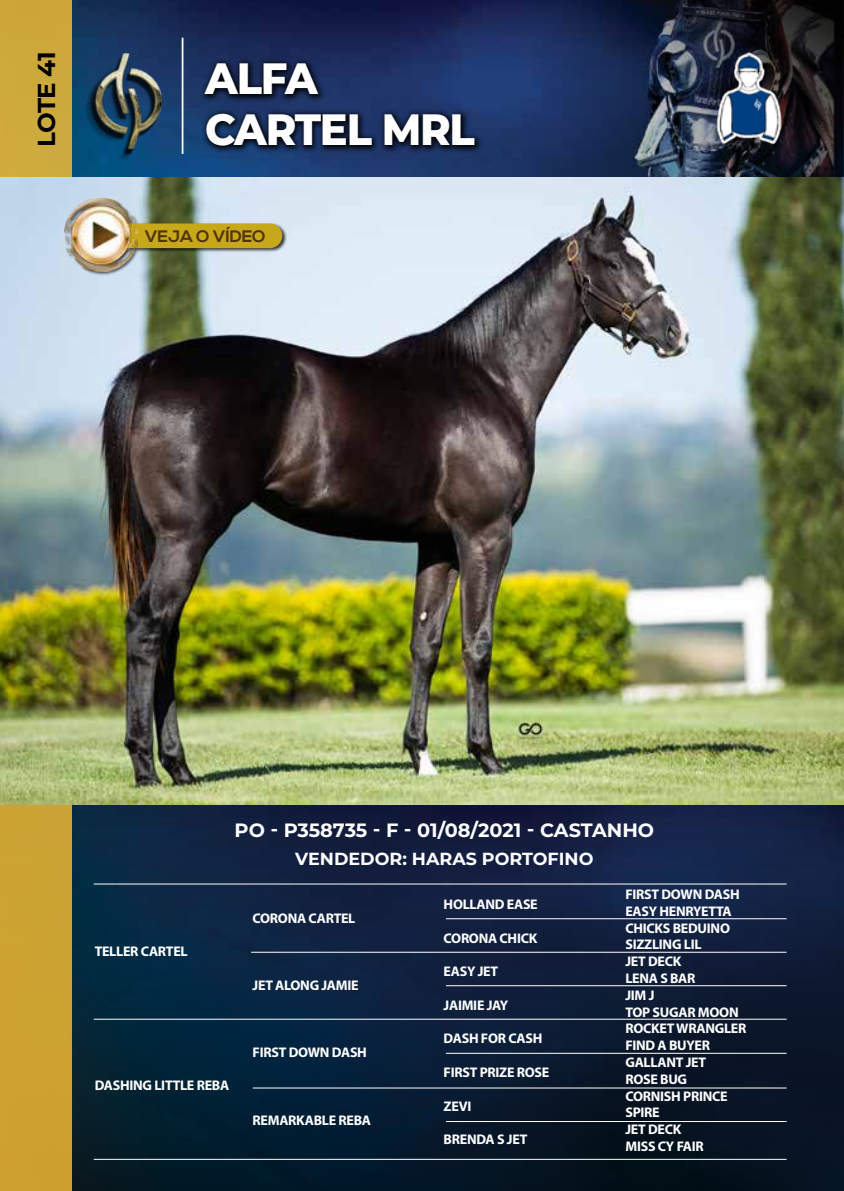
<style>
.page{position:relative;width:844px;height:1191px;background:#fff}
.page>*{position:absolute;margin:0;border:0;box-sizing:border-box;transform-origin:0 0}
.t1{font:800 43.75px "Montserrat";letter-spacing:-.03em;color:#fff;scale:.95 1}
.t2{font:700 24.5px "Montserrat";letter-spacing:-.04em;color:#000}
.t3{font:700 19.25px "Montserrat";color:#fff}
.t4{font:700 17.5px "Montserrat";color:#fff}
.t5{font:700 16.62px "Nexa";letter-spacing:-.01em;color:#50340f}
.t6{font:700 14px/16.8px "Myriad Pro";letter-spacing:-.02em;color:#fff}
</style>
<div class="page">
<img style="left:71px;top:0;width:772px;height:178px">
<svg style="left:71px;top:804px;width:772px;height:387px;background:#0d2038"></svg>
<svg style="left:532px;top:0;width:310px;height:178px;background:#212c46"></svg>
<hr style="left:94px;top:883px;width:692px;height:1px;background:#fff">
<hr style="left:94px;top:1158px;width:692px;height:1px;background:#fff">
<hr style="left:94px;top:1018px;width:692px;height:1px;background:#fff">
<hr style="left:251px;top:951px;width:535px;height:1px;background:#fff">
<hr style="left:446px;top:918px;width:340px;height:1px;background:#fff">
<hr style="left:446px;top:985px;width:340px;height:1px;background:#fff">
<hr style="left:446px;top:1052px;width:340px;height:1px;background:#fff">
<hr style="left:253px;top:1087px;width:533px;height:1px;background:#fff">
<hr style="left:446px;top:1121px;width:340px;height:1px;background:#fff">
<div style="left:0;top:0;width:71px;height:1191px;background:#cda434"></div>
<img style="left:84px;top:41px;width:90px;height:125px">
<img style="left:0;top:178px;width:843px;height:626px">
<hr style="left:182px;top:38px;width:1px;height:116px;background:#fff">
<svg style="left:199px;top:58px;width:285px;height:96px;background:#142448"></svg>
<img style="left:701px;top:34px;width:93px;height:125px">
<div style="left:64px;top:197px;width:223px;height:79px;background:#000;opacity:.75"></div>
<div style="left:75px;top:223px;width:207px;height:25px;background:#c7a81b;border-radius:12px"></div>
<img style="left:65px;top:198px;width:73px;height:73px">
<h2 class="t2" style="left:29px;top:147px;width:96px;rotate:-90deg">LOTE 41</h2>
<h1 class="t1" style="left:205px;top:47px;width:120px">ALFA</h1>
<h1 class="t1" style="left:205px;top:98px;width:285px">CARTEL MRL</h1>
<p class="t5" style="left:145px;top:227px;width:122px">VEJA O VÍDEO</p>
<h3 class="t3" style="left:234px;top:816px;width:421px">PO - P358735 - F - 01/08/2021 - CASTANHO</h3>
<p class="t4" style="left:295px;top:846px;width:299px">VENDEDOR: HARAS PORTOFINO</p>
<p class="t6" style="left:95px;top:942px;width:94px">TELLER CARTEL</p>
<p class="t6" style="left:95px;top:1076px;width:136px">DASHING LITTLE REBA</p>
<p class="t6" style="left:252px;top:909px;width:104px">CORONA CARTEL</p>
<p class="t6" style="left:252px;top:976px;width:107px">JET ALONG JAMIE</p>
<p class="t6" style="left:252px;top:1043px;width:116px">FIRST DOWN DASH</p>
<p class="t6" style="left:252px;top:1111px;width:120px">REMARKABLE REBA</p>
<p class="t6" style="left:443px;top:895px;width:96px">HOLLAND EASE</p>
<p class="t6" style="left:443px;top:929px;width:95px">CORONA CHICK</p>
<p class="t6" style="left:443px;top:962px;width:56px">EASY JET</p>
<p class="t6" style="left:443px;top:996px;width:66px">JAIMIE JAY</p>
<p class="t6" style="left:443px;top:1029px;width:100px">DASH FOR CASH</p>
<p class="t6" style="left:443px;top:1063px;width:107px">FIRST PRIZE ROSE</p>
<p class="t6" style="left:443px;top:1097px;width:29px">ZEVI</p>
<p class="t6" style="left:443px;top:1130px;width:85px">BRENDA S JET</p>
<p class="t6" style="left:625px;top:885px;width:122px">FIRST DOWN DASH<br>EASY HENRYETTA<br>CHICKS BEDUINO<br>SIZZLING LIL<br>JET DECK<br>LENA S BAR<br>JIM J<br>TOP SUGAR MOON<br>ROCKET WRANGLER<br>FIND A BUYER<br>GALLANT JET<br>ROSE BUG<br>CORNISH PRINCE<br>SPIRE<br>JET DECK<br>MISS CY FAIR</p>
</div>
